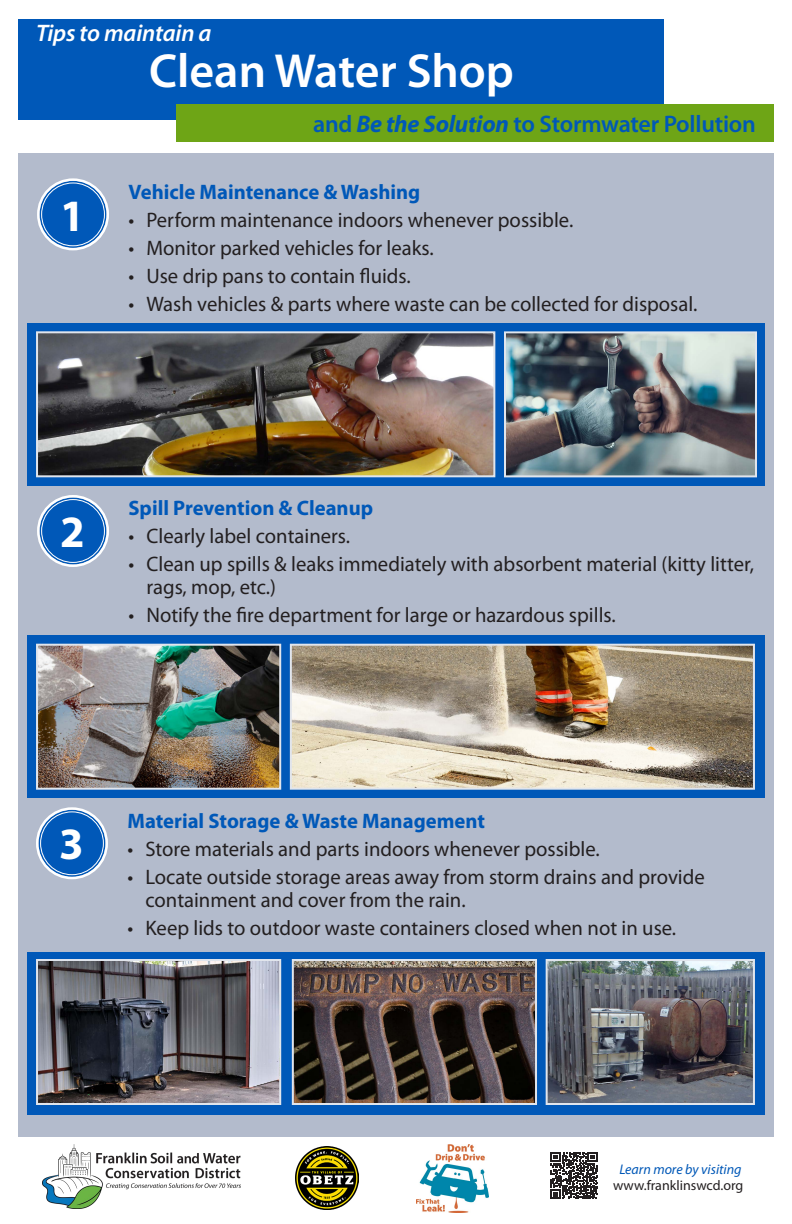
<style>
.page{position:relative;width:792px;height:1224px;background:#fff}
.page>*{position:absolute;margin:0;border:0;box-sizing:border-box;transform-origin:0 0}
.t1{font:600 48px "Myriad Pro";color:#fff}
.t2{font:700 45px "Myriad Pro";color:#fff}
.t3{font:600 24px "Myriad Pro";letter-spacing:-.01em;color:#0058b8}
.t4{font:italic 600 24px "Myriad Pro";letter-spacing:-.01em;color:#fff}
.t5{font:21px/23px "Myriad Pro";color:#231f20}
.t6{font:700 21px "Myriad Pro";color:#0058b8}
.t7{font:14px "Myriad Pro";color:#231f20}
.t8{font:italic 14px "Myriad Pro";color:#0058b7}
.s1{font-weight:700;font-style:italic}
</style>
<div class="page">
<div style="left:18px;top:153px;width:756px;height:983px;background:#b3bbcc"></div>
<div style="left:27px;top:952px;width:738px;height:162px;background:#0058b8"></div>
<img style="left:43px;top:1145px;width:198px;height:64px">
<div style="left:18px;top:19px;width:645px;height:101px;background:#0058b8"></div>
<div style="left:176px;top:104px;width:598px;height:38px;background:#6ea516"></div>
<svg style="left:551px;top:1152px;width:47px;height:47px"></svg>
<img style="left:295px;top:1147px;width:63px;height:63px">
<img style="left:417px;top:1144px;width:72px;height:68px">
<div style="left:40px;top:498px;width:67px;height:66px;background:#0058b8;border-radius:50%"></div>
<div style="left:37px;top:495px;width:72px;height:72px;border:2px solid #fff;border-radius:50%"></div>
<div style="left:41px;top:499px;width:64px;height:64px;border:1px solid #fff;border-radius:50%"></div>
<div style="left:40px;top:181px;width:67px;height:67px;background:#0058b8;border-radius:50%"></div>
<div style="left:37px;top:178px;width:72px;height:72px;border:2px solid #fff;border-radius:50%"></div>
<div style="left:41px;top:183px;width:64px;height:63px;border:1px solid #fff;border-radius:50%"></div>
<div style="left:38px;top:810px;width:67px;height:67px;background:#0058b8;border-radius:50%"></div>
<div style="left:36px;top:807px;width:72px;height:72px;border:2px solid #fff;border-radius:50%"></div>
<div style="left:40px;top:811px;width:64px;height:64px;border:1px solid #fff;border-radius:50%"></div>
<div style="left:27px;top:323px;width:738px;height:162px;background:#0058b8"></div>
<div style="left:27px;top:636px;width:738px;height:162px;background:#0058b8"></div>
<img style="left:39px;top:334px;width:453px;height:140px">
<div style="left:36px;top:331px;width:459px;height:146px;border:2px solid #e1e5ec"></div>
<img style="left:39px;top:647px;width:239px;height:140px">
<div style="left:36px;top:644px;width:245px;height:146px;border:2px solid #e1e5ec"></div>
<img style="left:39px;top:962px;width:239px;height:140px">
<div style="left:36px;top:959px;width:245px;height:146px;border:2px solid #e1e5ec"></div>
<img style="left:507px;top:334px;width:247px;height:140px">
<div style="left:504px;top:331px;width:253px;height:146px;border:2px solid #e1e5ec"></div>
<img style="left:293px;top:647px;width:459px;height:140px">
<div style="left:290px;top:644px;width:465px;height:146px;border:2px solid #e1e5ec"></div>
<img style="left:295px;top:962px;width:239px;height:140px">
<div style="left:292px;top:959px;width:245px;height:146px;border:2px solid #e1e5ec"></div>
<img style="left:549px;top:962px;width:203px;height:140px">
<div style="left:546px;top:959px;width:209px;height:146px;border:2px solid #e1e5ec"></div>
<p class="t4" style="left:36px;top:18px;width:177px">Tips to maintain a</p>
<p class="t1" style="left:149px;top:40px;width:366px">Clean Water Shop</p>
<p class="t2" style="left:60px;top:186px;width:26px">1</p>
<p class="t3" style="left:313px;top:109px;width:444px">and <span class="s1">Be the Solution</span> to Stormwater Pollution</p>
<p class="t6" style="left:128px;top:178px;width:293px">Vehicle Maintenance &amp; Washing</p>
<p class="t5" style="left:128px;top:208px;width:446px">• Perform maintenance indoors whenever possible.</p>
<p class="t5" style="left:128px;top:236px;width:307px">• Monitor parked vehicles for leaks.</p>
<p class="t5" style="left:128px;top:264px;width:284px">• Use drip pans to contain fluids.</p>
<p class="t5" style="left:128px;top:292px;width:570px">• Wash vehicles &amp; parts where waste can be collected for disposal.</p>
<p class="t2" style="left:60px;top:503px;width:26px">2</p>
<p class="t6" style="left:128px;top:494px;width:246px">Spill Prevention &amp; Cleanup</p>
<p class="t5" style="left:128px;top:524px;width:223px">• Clearly label containers.</p>
<p class="t5" style="left:146px;top:552px;width:609px;text-indent:-18px">• Clean up spills &amp; leaks immediately with absorbent material (kitty litter, rags, mop, etc.)</p>
<p class="t5" style="left:128px;top:603px;width:489px">• Notify the fire department for large or hazardous spills.</p>
<p class="t2" style="left:59px;top:815px;width:26px">3</p>
<p class="t6" style="left:127px;top:807px;width:359px">Material Storage &amp; Waste Management</p>
<p class="t5" style="left:127px;top:837px;width:474px">• Store materials and parts indoors whenever possible.</p>
<p class="t5" style="left:145px;top:865px;width:561px;text-indent:-18px">• Locate outside storage areas away from storm drains and provide containment and cover from the rain.</p>
<p class="t5" style="left:127px;top:916px;width:550px">• Keep lids to outdoor waste containers closed when not in use.</p>
<p class="t8" style="left:619px;top:1161px;width:124px">Learn more by visiting</p>
<p class="t7" style="left:613px;top:1177px;width:132px">www.franklinswcd.org</p>
</div>
